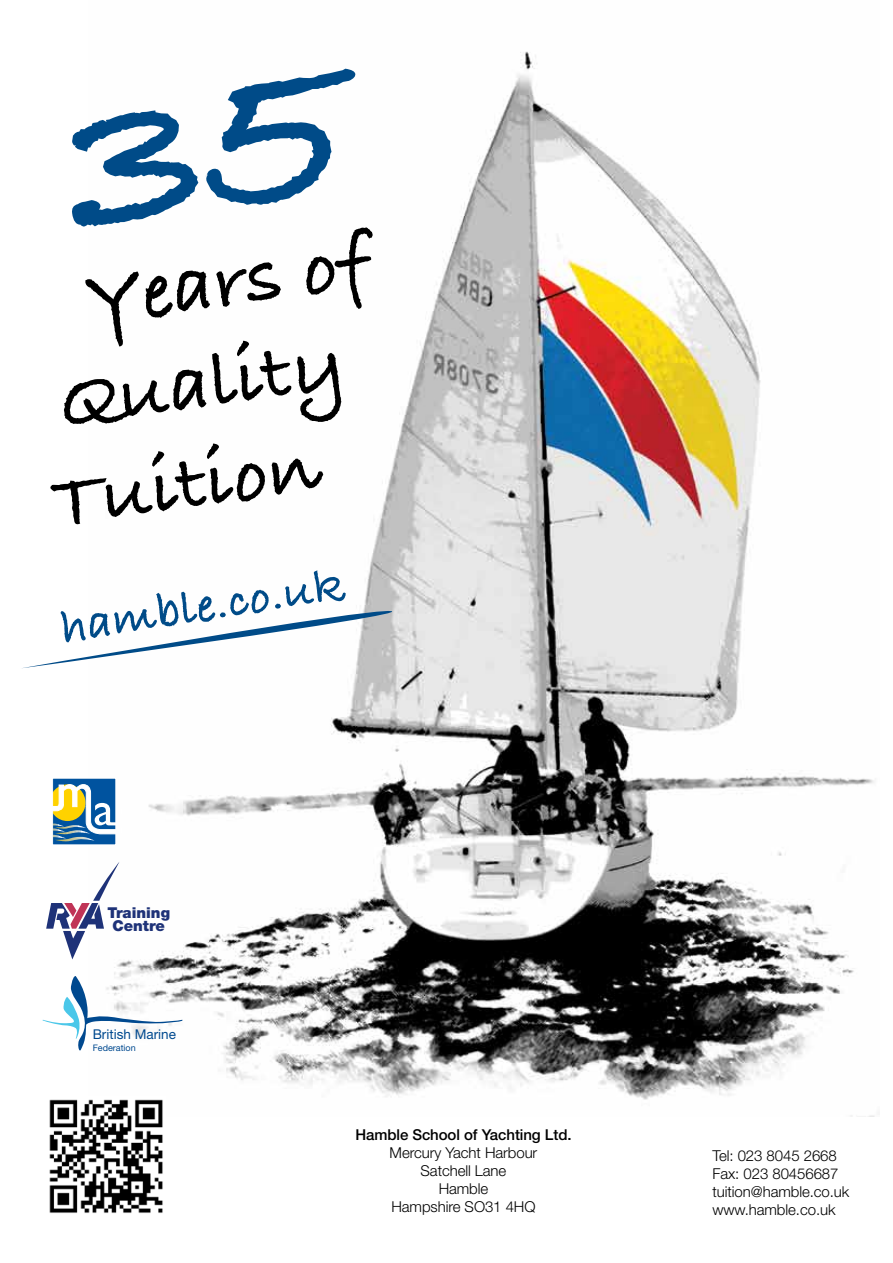
<style>
.page{position:relative;width:893px;height:1263px;background:#fff}
.page>*{position:absolute;margin:0;border:0;box-sizing:border-box;transform-origin:0 0}
.t1{font:81.3px/97.6px "Bradley Hand ITCTT Bold";color:#000}
.t2{font:49.65px "Bradley Hand ITCTT Bold";color:#004b88}
.t3{font:300 15px/18px "Helvetica Neue";letter-spacing:-.005em;color:#000;text-align:center}
.t4{font:500 15px "Helvetica Neue";letter-spacing:-.005em;color:#000}
.t5{font:900 15px/13.4px "Helvetica Neue";color:#1e3278;text-align:center}
.t6{font:13.5px "Helvetica Neue";color:#00498f}
.t7{font:9px "Helvetica Neue";color:#00498f}
</style>
<div class="page">
<img style="left:114px;top:51px;width:760px;height:1065px">
<svg style="left:23px;top:608px;width:393px;height:60px"></svg>
<svg style="left:46px;top:862px;width:74px;height:97px"></svg>
<svg style="left:52px;top:770px;width:72px;height:75px"></svg>
<svg style="left:42px;top:976px;width:141px;height:74px"></svg>
<img style="left:49px;top:1096px;width:117px;height:117px">
<svg style="left:114px;top:67px;width:257px;height:162px"></svg>
<h1 class="t1" style="left:18px;top:258px;width:349px;text-indent:62px;rotate:-8deg">Years of<br>Quality<br>Tuition</h1>
<h2 class="t2" style="left:55px;top:591px;width:288px;rotate:-9deg">hamble.co.uk</h2>
<p class="t5" style="left:107px;top:905px;width:64px">Training<br>Centre</p>
<p class="t6" style="left:93px;top:1026px;width:85px">British Marine</p>
<p class="t7" style="left:93px;top:1042px;width:45px">Federation</p>
<p class="t4" style="left:355px;top:1126px;width:218px">Hamble School of Yachting Ltd.</p>
<p class="t3" style="left:390px;top:1143px;width:149px">Mercury Yacht Harbour<br>Satchell Lane<br>Hamble<br>Hampshire SO31 4HQ</p>
<p class="t3" style="left:712px;top:1147px;width:138px;text-align:left">Tel: 023 8045 2668<br>Fax: 023 80456687 tuition@hamble.co.uk www.hamble.co.uk</p>
</div>
